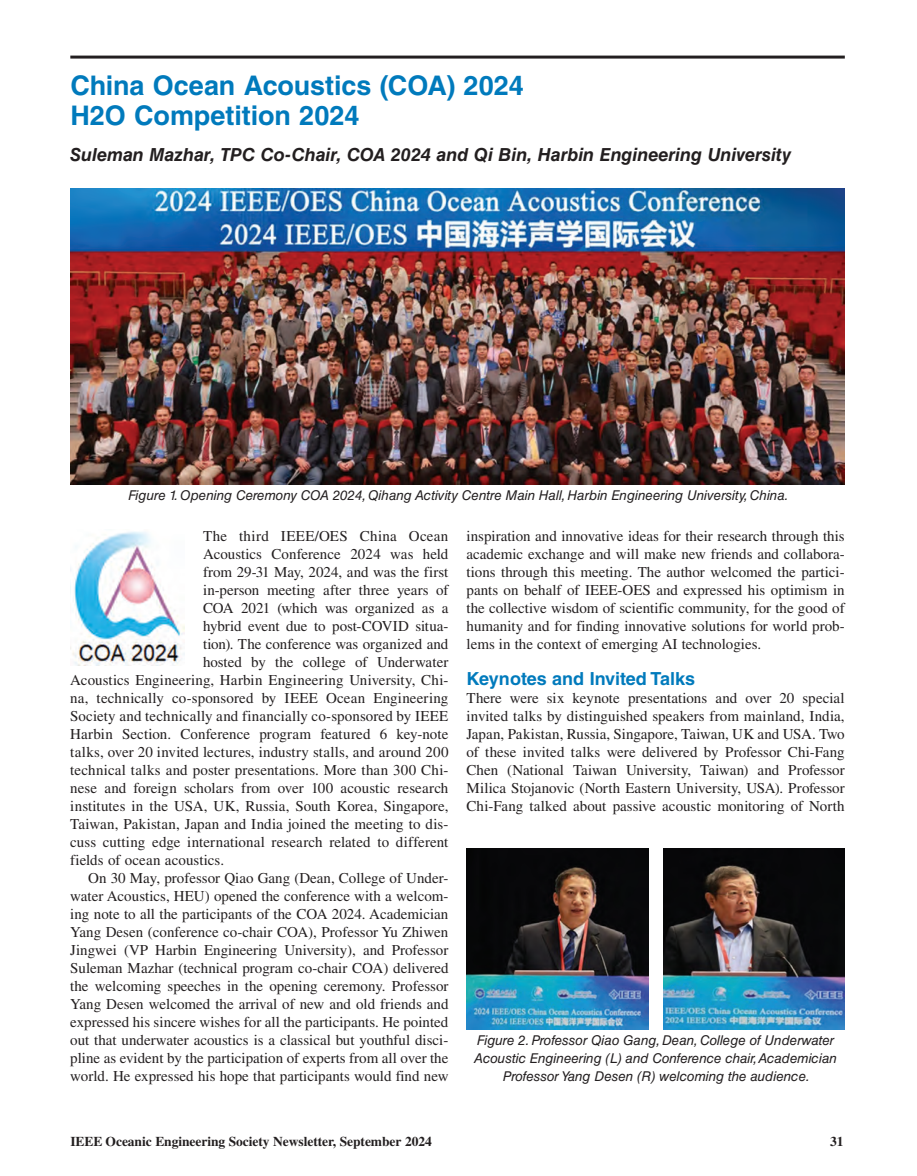
<style>
.page{position:relative;width:917px;height:1176px;background:#fff}
.page>*{position:absolute;margin:0;border:0;box-sizing:border-box;transform-origin:0 0}
.t1{font:700 27px/30px "Helvetica LT Std";letter-spacing:-.005em;color:#007abc}
.t2{font:italic 700 18px "Helvetica LT Std";letter-spacing:-.005em;color:#231f20}
.t3{font:700 18px "Helvetica LT Std";color:#007abc}
.t4{font:15px/18px "Times LT Std";color:#231f20;text-align:justify}
.t5{font:15px "Times LT Std";letter-spacing:.02em;color:#231f20}
.t6{font:italic 13.5px/18px "Helvetica LT Std";letter-spacing:-.005em;color:#231f20;text-align:center}
.t7{font:700 13.5px "Times LT Std";letter-spacing:-.005em;color:#231f20}
</style>
<div class="page">
<hr style="left:70px;top:56px;width:774px;height:3px;background:#231f20">
<img style="left:70px;top:531px;width:115px;height:134px">
<img style="left:70px;top:188px;width:774px;height:296px">
<img style="left:466px;top:848px;width:182px;height:181px">
<img style="left:663px;top:848px;width:181px;height:181px">
<h1 class="t1" style="left:70px;top:70px;width:455px">China Ocean Acoustics (COA) 2024<br>H2O Competition 2024</h1>
<p class="t2" style="left:70px;top:143px;width:722px">Suleman Mazhar, TPC Co-Chair, COA 2024 and Qi Bin, Harbin Engineering University</p>
<p class="t6" style="left:128px;top:486px;width:662px">Figure 1. Opening Ceremony COA 2024, Qihang Activity Centre Main Hall, Harbin Engineering University, China.</p>
<p class="t5" style="left:203px;top:527px;width:247px">The third IEEE/OES China Ocean</p>
<p class="t4" style="left:203px;top:544px;width:247px">Acoustics Conference 2024 was held</p>
<p class="t4" style="left:203px;top:562px;width:247px">from 29-31 May, 2024, and was the first</p>
<p class="t4" style="left:203px;top:580px;width:247px">in-person meeting after three years of</p>
<p class="t4" style="left:203px;top:598px;width:247px">COA 2021 (which was organized as a</p>
<p class="t4" style="left:203px;top:616px;width:247px">hybrid event due to post-COVID situa-</p>
<p class="t4" style="left:203px;top:634px;width:247px">tion). The conference was organized and</p>
<p class="t4" style="left:203px;top:652px;width:247px">hosted by the college of Underwater</p>
<p class="t4" style="left:70px;top:670px;width:380px">Acoustics Engineering, Harbin Engineering University, Chi-</p>
<p class="t4" style="left:70px;top:688px;width:379px">na, technically co-sponsored by IEEE Ocean Engineering</p>
<p class="t4" style="left:70px;top:706px;width:380px">Society and technically and financially co-sponsored by IEEE</p>
<p class="t4" style="left:70px;top:724px;width:380px">Harbin Section. Conference program featured 6 key-note</p>
<p class="t4" style="left:70px;top:742px;width:380px">talks, over 20 invited lectures, industry stalls, and around 200</p>
<p class="t4" style="left:70px;top:760px;width:380px">technical talks and poster presentations. More than 300 Chi-</p>
<p class="t4" style="left:70px;top:778px;width:380px">nese and foreign scholars from over 100 acoustic research</p>
<p class="t4" style="left:70px;top:796px;width:380px">institutes in the USA, UK, Russia, South Korea, Singapore,</p>
<p class="t4" style="left:70px;top:814px;width:380px">Taiwan, Pakistan, Japan and India joined the meeting to dis-</p>
<p class="t4" style="left:70px;top:832px;width:379px">cuss cutting edge international research related to different</p>
<p class="t4" style="left:70px;top:850px;width:155px">fields of ocean acoustics.</p>
<p class="t4" style="left:88px;top:868px;width:361px">On 30 May, professor Qiao Gang (Dean, College of Under-</p>
<p class="t4" style="left:70px;top:886px;width:379px">water Acoustics, HEU) opened the conference with a welcom-</p>
<p class="t4" style="left:70px;top:904px;width:379px">ing note to all the participants of the COA 2024. Academician</p>
<p class="t4" style="left:70px;top:922px;width:380px">Yang Desen (conference co-chair COA), Professor Yu Zhiwen</p>
<p class="t4" style="left:70px;top:940px;width:379px">Jingwei (VP Harbin Engineering University), and Professor</p>
<p class="t4" style="left:70px;top:958px;width:380px">Suleman Mazhar (technical program co-chair COA) delivered</p>
<p class="t4" style="left:70px;top:976px;width:380px">the welcoming speeches in the opening ceremony. Professor</p>
<p class="t4" style="left:70px;top:994px;width:380px">Yang Desen welcomed the arrival of new and old friends and</p>
<p class="t4" style="left:70px;top:1012px;width:379px">expressed his sincere wishes for all the participants. He pointed</p>
<p class="t4" style="left:70px;top:1030px;width:379px">out that underwater acoustics is a classical but youthful disci-</p>
<p class="t4" style="left:70px;top:1048px;width:380px">pline as evident by the participation of experts from all over the</p>
<p class="t4" style="left:70px;top:1066px;width:380px">world. He expressed his hope that participants would find new</p>
<p class="t4" style="left:466px;top:526px;width:380px">inspiration and innovative ideas for their research through this academic exchange and will make new friends and collabora&shy;tions through this meeting. The author welcomed the partici&shy;pants on behalf of IEEE-OES and expressed his optimism in the collective wisdom of scientific community, for the good of humanity and for finding innovative solutions for world prob&shy;lems in the context of emerging AI technologies.</p>
<p class="t3" style="left:466px;top:667px;width:230px">Keynotes and Invited Talks</p>
<p class="t4" style="left:466px;top:688px;width:380px">There were six keynote presentations and over 20 special invited talks by distinguished speakers from mainland, India, Japan, Pakistan, Russia, Singapore, Taiwan, UK and USA. Two of these invited talks were delivered by Professor Chi-Fang Chen (National Taiwan University, Taiwan) and Professor Milica Stojanovic (North Eastern University, USA). Professor Chi-Fang talked about passive acoustic monitoring of North</p>
<p class="t6" style="left:474px;top:1031px;width:364px">Figure 2. Professor Qiao Gang, Dean, College of Underwater<br>Acoustic Engineering (L) and Conference chair, Academician<br>Professor Yang Desen (R) welcoming the audience.</p>
<p class="t7" style="left:70px;top:1133px;width:363px">IEEE Oceanic Engineering Society Newsletter, September 2024</p>
<p class="t7" style="left:830px;top:1133px;width:15px">31</p>
</div>
